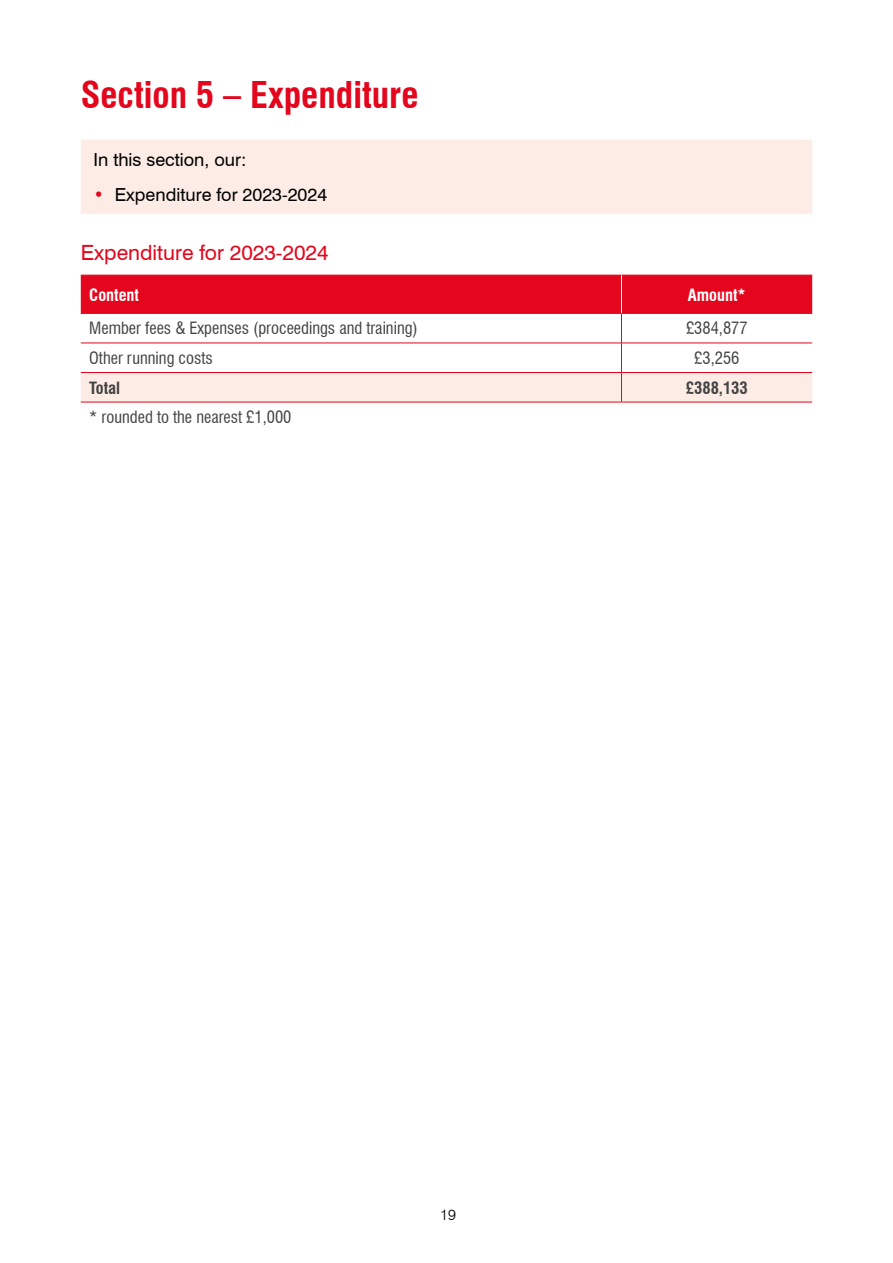
<style>
.page{position:relative;width:893px;height:1263px;background:#fff}
.page>*{position:absolute;margin:0;border:0;box-sizing:border-box;transform-origin:0 0}
.H1_Heading{font:700 condensed 36px "Swiss 721 BT";color:#e3061c}
.H2_Sub_Heading{font:21px "Swiss 721 BT";color:#e3061c}
.Bullets{font:18px "Swiss 721 BT";color:#000}
.Body_Text_Before_Bullets{font:18px "Swiss 721 BT";color:#000}
.Table_Text{font:condensed 16.5px "Swiss 721 BT";color:#424241}
.Table_Text_Centred{font:condensed 16.5px "Swiss 721 BT";color:#424241}
.Table_Text_Centred-2{font:700 condensed 16.5px "Swiss 721 BT";color:#424241}
.Table_Heading{font:700 condensed 16.5px "Swiss 721 BT";color:#fff}
.Table_Heading_Centred{font:700 condensed 16.5px "Swiss 721 BT";color:#fff}
.Table_Text-2{font:700 condensed 16.5px "Swiss 721 BT";color:#424241}
.t1{font:300 15px "Swiss 721 BT";color:#000}
.s1{font-weight:300;color:#e3061c}
</style>
<div class="page">
<div style="left:81px;top:140px;width:731px;height:74px;background:#fdece6"></div>
<hr style="left:621px;top:402px;width:191px;height:1px;background:#e3061c">
<hr style="left:81px;top:402px;width:540px;height:1px;background:#e3061c">
<svg style="left:81px;top:275px;width:731px;height:127px"></svg>
<hr style="left:621px;top:275px;width:1px;height:38px;background:#fff">
<h1 class="H1_Heading" style="left:81px;top:73px;width:339px">Section 5 – Expenditure</h1>
<p class="Body_Text_Before_Bullets" style="left:94px;top:149px;width:154px">In this section, our:</p>
<p class="Bullets" style="left:94px;top:184px;width:235px"><span class="s1">•</span> Expenditure for 2023-2024</p>
<h2 class="H2_Sub_Heading" style="left:81px;top:240px;width:249px">Expenditure for 2023-2024</h2>
<p class="Table_Heading" style="left:89px;top:285px;width:51px">Content</p>
<p class="Table_Heading_Centred" style="left:688px;top:285px;width:60px">Amount*</p>
<p class="Table_Text" style="left:89px;top:319px;width:330px">Member fees &amp; Expenses (proceedings and training)</p>
<p class="Table_Text_Centred" style="left:686px;top:319px;width:63px">£384,877</p>
<p class="Table_Text" style="left:89px;top:348px;width:125px">Other running costs</p>
<p class="Table_Text_Centred" style="left:694px;top:348px;width:47px">£3,256</p>
<p class="Table_Text-2" style="left:89px;top:378px;width:32px">Total</p>
<p class="Table_Text_Centred-2" style="left:686px;top:378px;width:63px">£388,133</p>
<p class="Table_Text" style="left:89px;top:407px;width:204px">* rounded to the nearest £1,000</p>
<p class="t1" style="left:440px;top:1206px;width:17px">19</p>
</div>
